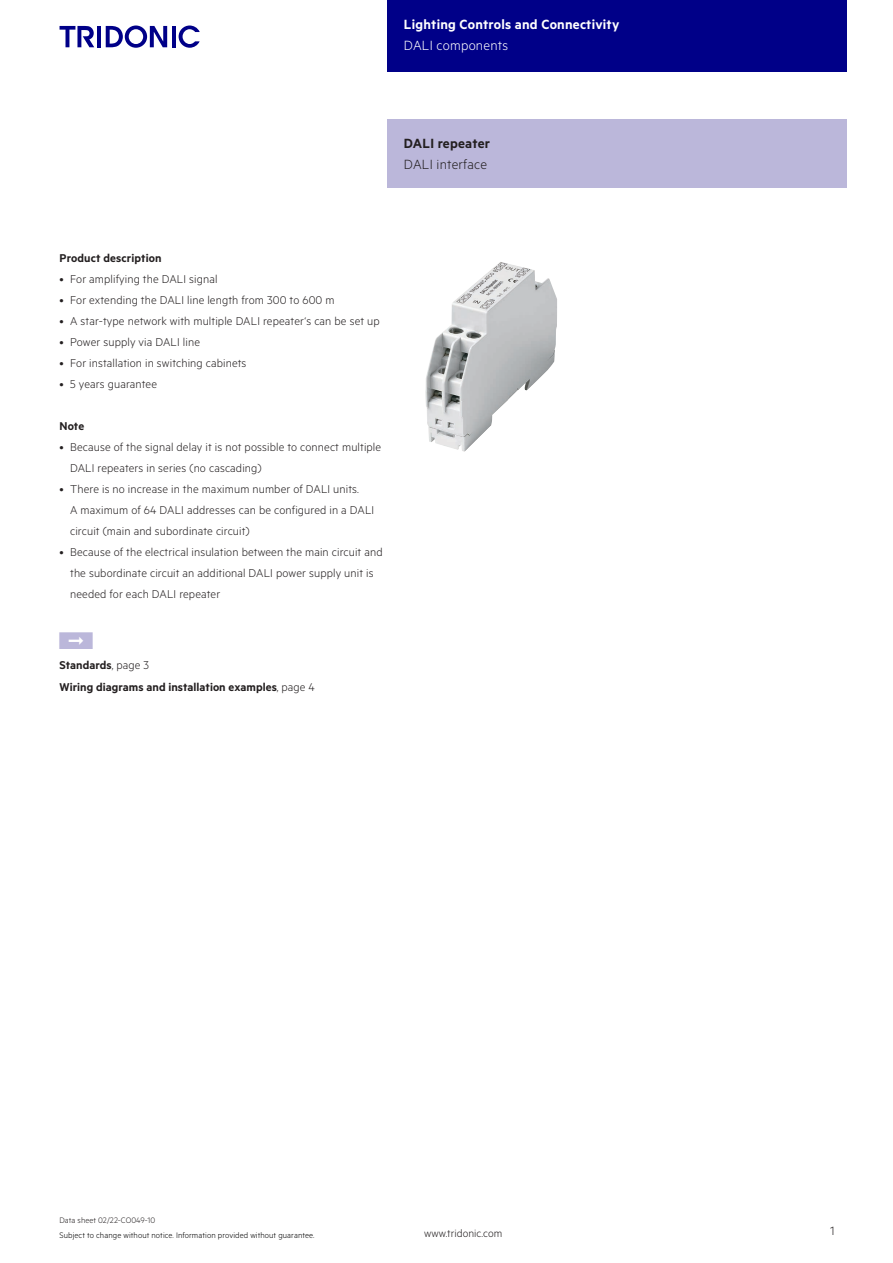
<style>
.page{position:relative;width:893px;height:1263px;background:#fff}
.page>*{position:absolute;margin:0;border:0;box-sizing:border-box;transform-origin:0 0}
.t1{font:15px "Tridonic Metric Print Semi";letter-spacing:.015em;color:#fff}
.t2{font:15px "Tridonic Metric Print Light";letter-spacing:.015em;color:#fff}
.t3{font:15px "Tridonic Metric Print Light";letter-spacing:.015em;color:#231f20}
.t4{font:15px "Tridonic Metric Print Semi";letter-spacing:.015em;color:#231f20}
.t5{font:13.5px "Tridonic Metric Print Light";color:#231f20}
.t6{font:12.75px/21px "Tridonic Metric Print Light";letter-spacing:.01em;color:#231f20}
.t7{font:12.75px/21.3px "Tridonic Metric Print Semi";letter-spacing:.005em;color:#231f20}
.t8{font:12px "Tridonic Metric Print Light";letter-spacing:.005em;color:#231f20}
.t9{font:9px "Tridonic Metric Print Light";letter-spacing:.01em;color:#000}
.t10{font:9px "Tridonic Metric Print Light";letter-spacing:.005em;color:#231f20}
.s1{font-family:"Tridonic Metric Print Light"}
</style>
<div class="page">
<div style="left:387px;top:0;width:459px;height:72px;background:#008"></div>
<hr style="left:97px;top:26px;width:4px;height:21px;background:#008">
<svg style="left:106px;top:26px;width:61px;height:22px"></svg>
<hr style="left:172px;top:26px;width:3px;height:21px;background:#008">
<svg style="left:179px;top:26px;width:21px;height:22px"></svg>
<svg style="left:60px;top:26px;width:34px;height:21px"></svg>
<div style="left:387px;top:119px;width:459px;height:68px;background:#bbb7da"></div>
<img style="left:425px;top:262px;width:132px;height:190px">
<p class="t1" style="left:404px;top:15px;width:217px">Lighting Controls and Connectivity</p>
<p class="t2" style="left:404px;top:37px;width:106px">DALI components</p>
<p class="t4" style="left:404px;top:134px;width:88px">DALI repeater</p>
<p class="t3" style="left:404px;top:156px;width:85px">DALI interface</p>
<p class="t7" style="left:60px;top:247px;width:104px">Product description</p>
<p class="t6" style="left:60px;top:268px;width:160px">• For amplifying the DALI signal</p>
<p class="t6" style="left:60px;top:289px;width:277px">• For extending the DALI line length from 300 to 600 m</p>
<p class="t6" style="left:60px;top:310px;width:322px">• A star-type network with multiple DALI repeater‘s can be set up</p>
<p class="t6" style="left:60px;top:331px;width:142px">• Power supply via DALI line</p>
<p class="t6" style="left:60px;top:352px;width:188px">• For installation in switching cabinets</p>
<p class="t6" style="left:60px;top:373px;width:99px">• 5 years guarantee</p>
<p class="t7" style="left:60px;top:415px;width:26px">Note</p>
<p class="t6" style="left:70px;top:436px;width:313px;text-indent:-11px">• Because of the signal delay it is not possible to connect multiple<br>DALI repeaters in series (no cascading)</p>
<p class="t6" style="left:70px;top:478px;width:306px;text-indent:-11px">• There is no increase in the maximum number of DALI units.<br>A maximum of 64 DALI addresses can be configured in a DALI circuit (main and subordinate circuit)</p>
<p class="t6" style="left:70px;top:541px;width:314px;text-indent:-11px">• Because of the electrical insulation between the main circuit and the subordinate circuit an additional DALI power supply unit is needed for each DALI repeater</p>
<p class="t7" style="left:60px;top:654px;width:257px">Standards<span class="s1">, page 3<br></span>Wiring diagrams and installation examples<span class="s1">, page 4</span></p>
<p class="t10" style="left:60px;top:1215px;width:97px">Data sheet 02/22-CO049-10</p>
<p class="t9" style="left:60px;top:1229px;width:257px">Subject to change without notice. Information provided without guarantee.</p>
<p class="t8" style="left:424px;top:1227px;width:80px">www.tridonic.com</p>
<p class="t5" style="left:830px;top:1223px;width:6px">1</p>
</div>
